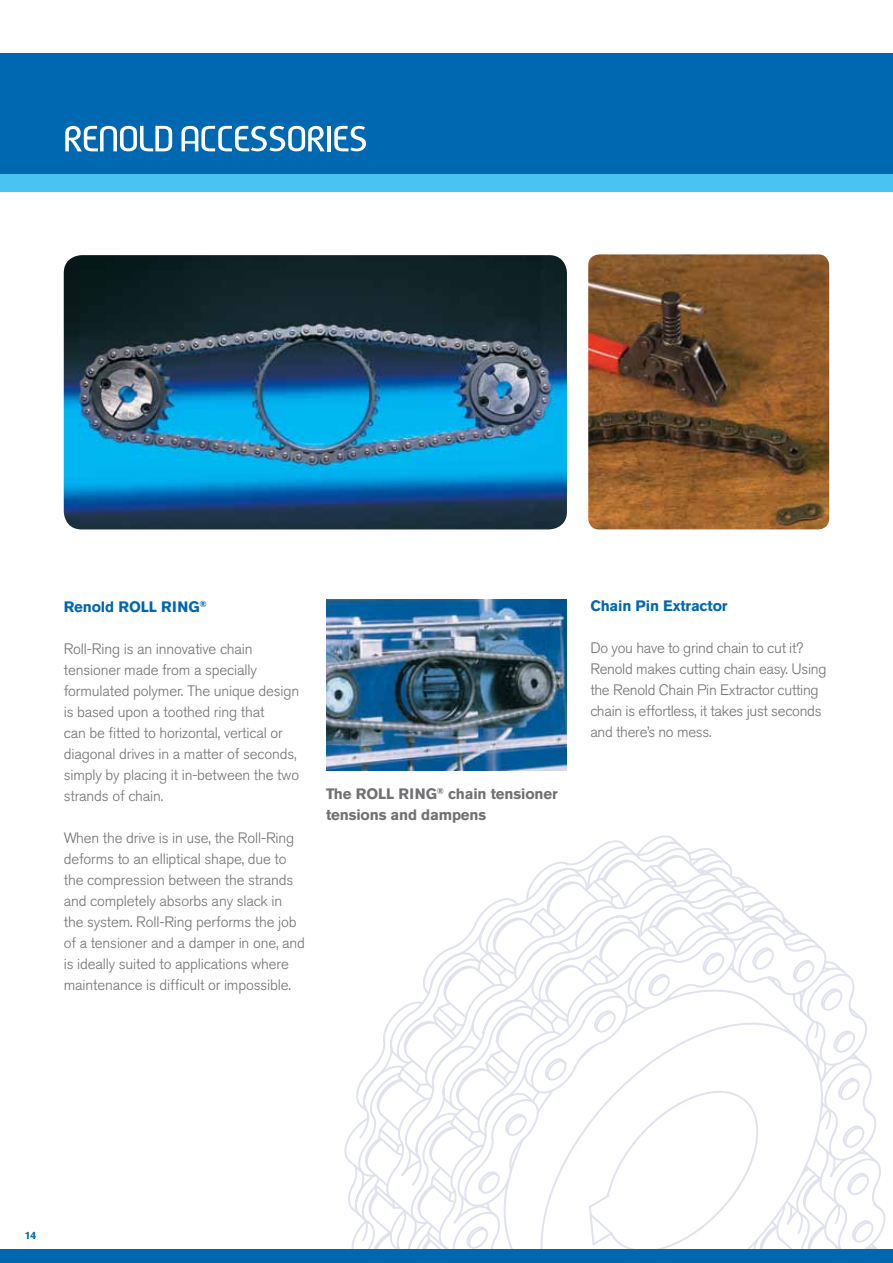
<style>
.page{position:relative;width:893px;height:1263px;background:#fff}
.page>*{position:absolute;margin:0;border:0;box-sizing:border-box;transform-origin:0 0}
.t1{font:51px "DECKFACE";color:#fff}
.t2{font:300 15px/21px "Akzidenz Grotesk BE";letter-spacing:-.01em;color:#717073}
.t3{font:700 15px/21px "Akzidenz Grotesk BE";letter-spacing:-.01em;color:#717073}
.t4{font:700 15px "Akzidenz Grotesk BE";letter-spacing:-.01em;color:#0067b1}
.t5{font:700 10.5px "Akzidenz Grotesk BE";color:#0067b1}
</style>
<div class="page">
<div style="left:0;top:54px;width:893px;height:120px;background:#0067b1"></div>
<div style="left:0;top:174px;width:893px;height:17px;background:#49c3f1"></div>
<svg style="left:350px;top:836px;width:505px;height:413px"></svg>
<svg style="left:358px;top:1003px;width:528px;height:246px"></svg>
<svg style="left:373px;top:863px;width:452px;height:386px"></svg>
<div style="left:0;top:1249px;width:893px;height:14px;background:#0067b1"></div>
<img style="left:64px;top:255px;width:503px;height:274px">
<img style="left:326px;top:600px;width:241px;height:170px">
<img style="left:588px;top:254px;width:241px;height:275px">
<h1 class="t1" style="left:64px;top:114px;width:305px">Renold ACCESSORIES</h1>
<p class="t4" style="left:64px;top:598px;width:144px">Renold ROLL RING<sup>®</sup></p>
<p class="t2" style="left:64px;top:638px;width:237px">Roll-Ring is an innovative chain tensioner made from a specially formulated polymer. The unique design is based upon a toothed ring that<br>can be fitted to horizontal, vertical or diagonal drives in a matter of seconds, simply by placing it in-between the two strands of chain.</p>
<p class="t2" style="left:64px;top:827px;width:243px">When the drive is in use, the Roll-Ring deforms to an elliptical shape, due to the compression between the strands and completely absorbs any slack in the system. Roll-Ring performs the job of a tensioner and a damper in one, and is ideally suited to applications where maintenance is difficult or impossible.</p>
<p class="t3" style="left:326px;top:783px;width:233px">The ROLL RING<sup>®</sup> chain tensioner tensions and dampens</p>
<p class="t4" style="left:590px;top:597px;width:139px">Chain Pin Extractor</p>
<p class="t2" style="left:590px;top:637px;width:238px">Do you have to grind chain to cut it?<br>Renold makes cutting chain easy. Using the Renold Chain Pin Extractor cutting chain is effortless, it takes just seconds and there’s no mess.</p>
<p class="t5" style="left:25px;top:1229px;width:13px">14</p>
</div>
